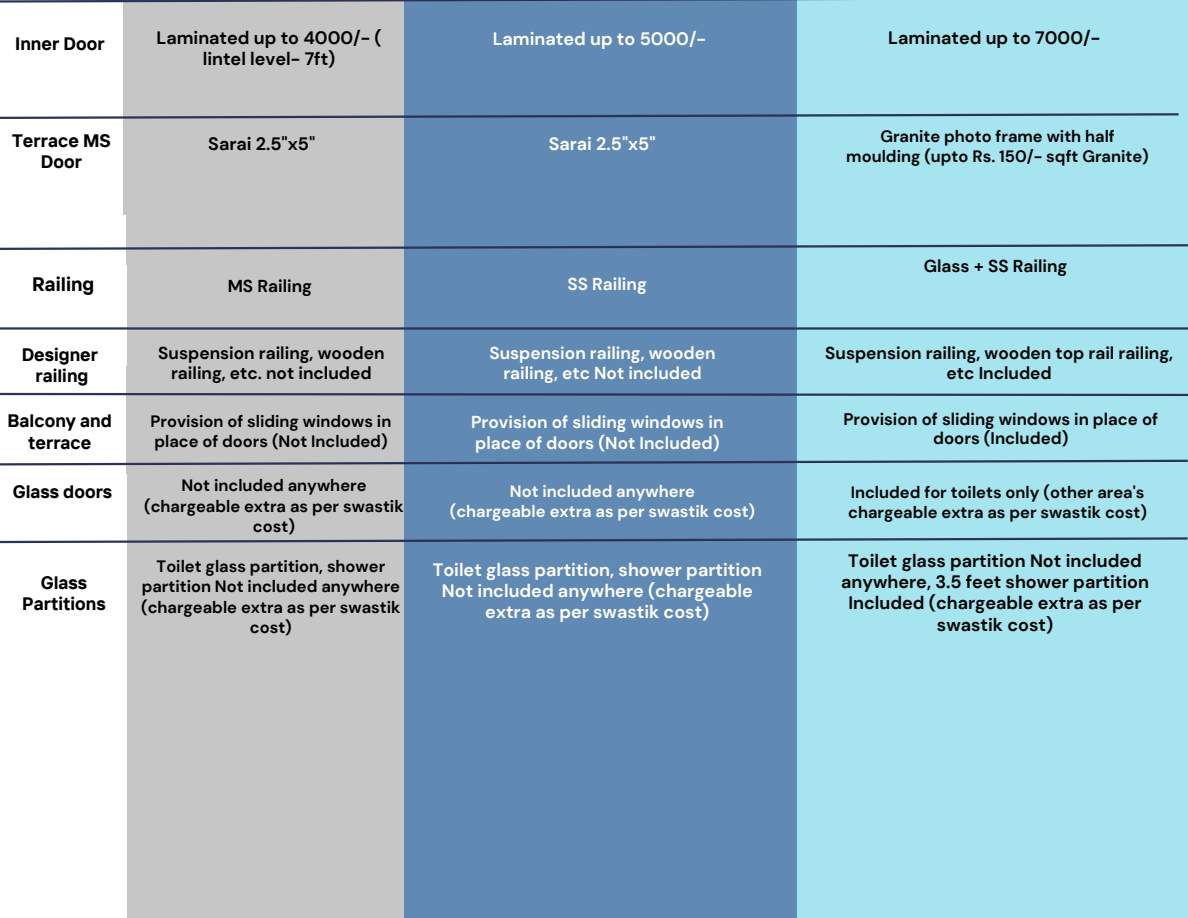
<style>
.page{position:relative;width:1188px;height:918px;background:#fff}
.page>*{position:absolute;margin:0;border:0;box-sizing:border-box;transform-origin:0 0}
.t1{font:700 19.5px "TT Interphases";color:#000}
.t2{font:700 18px/21.3px "DM Sans";color:#030303;text-align:center}
.t3{font:700 18px/21.3px "DM Sans";color:#fff;text-align:center}
.t4{font:700 18px/21.3px "TT Interphases";color:#000;text-align:center}
.t5{font:700 18px/21.3px "DM Sans";color:#000;text-align:center}
.t6{font:700 17.25px "DM Sans";color:#fff}
.t7{font:700 17.25px/20.2px "DM Sans";color:#030303;text-align:center}
.t8{font:700 17.25px "DM Sans";color:#000}
.t9{font:700 16.8px/19.6px "DM Sans";color:#030303;text-align:center}
.t10{font:700 16.5px/20.2px "DM Sans";color:#000;text-align:center}
.t11{font:700 16.5px/20.2px "DM Sans";color:#030303;text-align:center}
.t12{font:700 16.5px "DM Sans";color:#fff}
</style>
<div class="page">
<div style="left:401px;top:0;width:396px;height:918px;background:#6089b3"></div>
<div style="left:0;top:0;width:404px;height:918px;background:#c6c6c6"></div>
<div style="left:796px;top:0;width:392px;height:918px;background:#a6e5ef"></div>
<div style="left:0;top:0;width:123px;height:38px;background:#fff"></div>
<div style="left:0;top:28px;width:123px;height:60px;background:#fff"></div>
<div style="left:0;top:87px;width:123px;height:50px;background:#fff"></div>
<div style="left:0;top:137px;width:123px;height:91px;background:#fff"></div>
<svg style="left:0;top:0;width:843px;height:4px"></svg>
<svg style="left:0;top:112px;width:1179px;height:8px"></svg>
<div style="left:0;top:215px;width:126px;height:50px;background:#fff"></div>
<div style="left:0;top:265px;width:126px;height:50px;background:#fff"></div>
<div style="left:0;top:313px;width:126px;height:52px;background:#fff"></div>
<div style="left:0;top:365px;width:126px;height:110px;background:#fff"></div>
<svg style="left:0;top:459px;width:1188px;height:8px"></svg>
<div style="left:0;top:475px;width:126px;height:40px;background:#fff"></div>
<div style="left:0;top:512px;width:126px;height:53px;background:#fff"></div>
<div style="left:0;top:565px;width:126px;height:50px;background:#fff"></div>
<div style="left:0;top:593px;width:126px;height:325px;background:#fff"></div>
<svg style="left:0;top:243px;width:1188px;height:8px"></svg>
<hr style="left:0;top:327px;width:1188px;height:3px;background:#fff">
<svg style="left:0;top:392px;width:1188px;height:5px"></svg>
<svg style="left:0;top:536px;width:1188px;height:8px"></svg>
<h1 class="t4" style="left:15px;top:32px;width:91px">Inner Door</h1>
<h1 class="t4" style="left:12px;top:129px;width:100px">Terrace MS<br>Door</h1>
<h1 class="t5" style="left:156px;top:27px;width:227px">Laminated up to 4000/- ( lintel level- 7ft)</h1>
<h1 class="t3" style="left:493px;top:28px;width:215px">Laminated up to 5000/-</h1>
<h1 class="t2" style="left:888px;top:27px;width:213px">Laminated up to 7000/-</h1>
<h1 class="t5" style="left:208px;top:133px;width:108px">Sarai 2.5"x5"</h1>
<h1 class="t3" style="left:549px;top:133px;width:108px">Sarai 2.5"x5"</h1>
<h1 class="t11" style="left:846px;top:126px;width:304px">Granite photo frame with half moulding (upto Rs. 150/- sqft Granite)</h1>
<p class="t1" style="left:32px;top:272px;width:64px">Railing</p>
<p class="t4" style="left:22px;top:343px;width:78px">Designer railing</p>
<p class="t4" style="left:8px;top:410px;width:106px">Balcony and terrace</p>
<p class="t4" style="left:13px;top:481px;width:101px">Glass doors</p>
<p class="t4" style="left:22px;top:571px;width:85px">Glass<br>Partitions</p>
<p class="t8" style="left:228px;top:275px;width:86px">MS Railing</p>
<p class="t8" style="left:158px;top:341px;width:228px">Suspension railing, wooden</p>
<p class="t8" style="left:171px;top:362px;width:202px">railing, etc. not included</p>
<p class="t10" style="left:151px;top:411px;width:242px">Provision of sliding windows in</p>
<p class="t10" style="left:154px;top:432px;width:235px">place of doors (Not Included)</p>
<h1 class="t10" style="left:181px;top:476px;width:187px">Not included anywhere</h1>
<h1 class="t10" style="left:144px;top:496px;width:261px">(chargeable extra as per swastik cost)</h1>
<p class="t10" style="left:141px;top:556px;width:261px">Toilet glass partition, shower partition Not included anywhere (chargeable extra as per swastik cost)</p>
<h1 class="t6" style="left:567px;top:273px;width:81px">SS Railing</h1>
<p class="t7" style="left:924px;top:256px;width:145px">Glass + SS Railing</p>
<p class="t6" style="left:489px;top:341px;width:228px">Suspension railing, wooden</p>
<p class="t6" style="left:503px;top:362px;width:200px">railing, etc Not included</p>
<h1 class="t7" style="left:825px;top:343px;width:350px">Suspension railing, wooden top rail railing, etc Included</h1>
<h1 class="t6" style="left:471px;top:411px;width:254px">Provision of sliding windows in</h1>
<p class="t6" style="left:475px;top:432px;width:246px">place of doors (Not Included)</p>
<p class="t9" style="left:843px;top:409px;width:316px">Provision of sliding windows in place of doors (Included)</p>
<p class="t12" style="left:510px;top:480px;width:187px">Not included anywhere</p>
<p class="t12" style="left:450px;top:501px;width:307px">(chargeable extra as per swastik cost)</p>
<p class="t11" style="left:848px;top:482px;width:300px;text-align:left">Included for toilets only (other area's chargeable extra as per swastik cost)</p>
<p class="t3" style="left:433px;top:559px;width:331px">Toilet glass partition, shower partition<br>Not included anywhere (chargeable extra as per swastik cost)</p>
<h1 class="t2" style="left:841px;top:550px;width:309px">Toilet glass partition Not included anywhere, 3.5 feet shower partition<br>Included (chargeable extra as per swastik cost)</h1>
</div>
